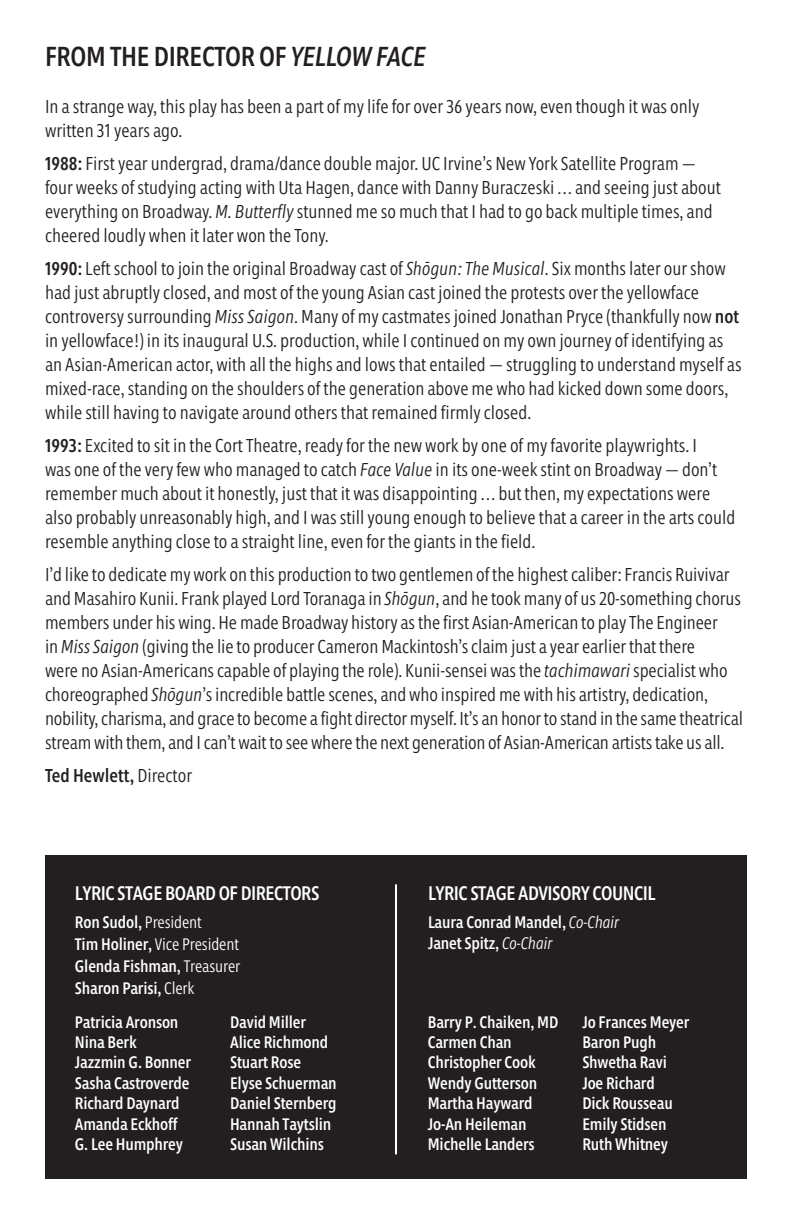
<style>
.page{position:relative;width:792px;height:1224px;background:#fff}
.page>*{position:absolute;margin:0;border:0;box-sizing:border-box;transform-origin:0 0}
.t1{font:500 condensed 28px "Morandi";letter-spacing:-.01em;color:#231f20}
.t2{font:500 condensed 20px "Morandi";letter-spacing:-.025em;color:#fff}
.t3{font:300 condensed 19px/24px "Morandi";color:#231f20}
.t4{font:500 condensed 19px "Morandi";color:#231f20}
.t5{font:500 condensed 17px/20.4px "Morandi";letter-spacing:-.01em;color:#fff}
.s1{font-style:italic}
.s2{font-weight:500}
.s3{font-weight:300}
.s4{font-weight:300;font-style:italic}
</style>
<div class="page">
<div style="left:45px;top:855px;width:702px;height:324px;background:#231f20"></div>
<hr style="left:395px;top:884px;width:2px;height:270px;background:#fff">
<h1 class="t1" style="left:45px;top:36px;width:383px">FROM THE DIRECTOR OF <span class="s1">YELLOW FACE</span></h1>
<p class="t3" style="left:45px;top:93px;width:656px">In a strange way, this play has been a part of my life for over 36 years now, even though it was only written 31 years ago.</p>
<p class="t3" style="left:45px;top:150px;width:677px"><span class="s2">1988:</span> First year undergrad, drama/dance double major. UC Irvine’s New York Satellite Program — four weeks of studying acting with Uta Hagen, dance with Danny Buraczeski … and seeing just about everything on Broadway. <span class="s1">M. Butterfly</span> stunned me so much that I had to go back multiple times, and cheered loudly when it later won the Tony.</p>
<p class="t3" style="left:45px;top:255px;width:698px"><span class="s2">1990:</span> Left school to join the original Broadway cast of <span class="s1">Shōgun: The Musical</span>. Six months later our show had just abruptly closed, and most of the young Asian cast joined the protests over the yellowface controversy surrounding <span class="s1">Miss Saigon</span>. Many of my castmates joined Jonathan Pryce (thankfully now <span class="s2">not </span>in yellowface!) in its inaugural U.S. production, while I continued on my own journey of identifying as an Asian-American actor, with all the highs and lows that entailed — struggling to understand myself as mixed-race, standing on the shoulders of the generation above me who had kicked down some doors, while still having to navigate around others that remained firmly closed.</p>
<p class="t3" style="left:45px;top:432px;width:692px"><span class="s2">1993:</span> Excited to sit in the Cort Theatre, ready for the new work by one of my favorite playwrights. I<br>was one of the very few who managed to catch <span class="s1">Face Value</span> in its one-week stint on Broadway — don’t remember much about it honestly, just that it was disappointing … but then, my expectations were also probably unreasonably high, and I was still young enough to believe that a career in the arts could resemble anything close to a straight line, even for the giants in the field.</p>
<p class="t3" style="left:45px;top:561px;width:700px">I’d like to dedicate my work on this production to two gentlemen of the highest caliber: Francis Ruivivar and Masahiro Kunii. Frank played Lord Toranaga in <span class="s1">Shōgun</span>, and he took many of us 20-something chorus members under his wing. He made Broadway history as the first Asian-American to play The Engineer<br>in <span class="s1">Miss Saigon</span> (giving the lie to producer Cameron Mackintosh’s claim just a year earlier that there<br>were no Asian-Americans capable of playing the role). Kunii-sensei was the <span class="s1">tachimawari</span> specialist who choreographed <span class="s1">Shōgun</span>’s incredible battle scenes, and who inspired me with his artistry, dedication, nobility, charisma, and grace to become a fight director myself. It’s an honor to stand in the same theatrical stream with them, and I can’t wait to see where the next generation of Asian-American artists take us all.</p>
<p class="t4" style="left:45px;top:761px;width:149px">Ted Hewlett, <span class="s3">Director</span></p>
<p class="t2" style="left:75px;top:878px;width:246px">LYRIC STAGE BOARD OF DIRECTORS</p>
<p class="t5" style="left:75px;top:910px;width:167px;line-height:21.8px">Ron Sudol, <span class="s3">President<br></span>Tim Holiner, <span class="s3">Vice President<br></span>Glenda Fishman, <span class="s3">Treasurer<br></span>Sharon Parisi, <span class="s3">Clerk</span></p>
<p class="t5" style="left:75px;top:1010px;width:118px">Patricia Aronson<br>Nina Berk<br>Jazzmin G. Bonner<br>Sasha Castroverde<br>Richard Daynard<br>Amanda Eckhoff<br>G. Lee Humphrey</p>
<p class="t5" style="left:230px;top:1010px;width:108px">David Miller<br>Alice Richmond<br>Stuart Rose<br>Elyse Schuerman<br>Daniel Sternberg<br>Hannah Taytslin<br>Susan Wilchins</p>
<p class="t2" style="left:428px;top:878px;width:229px">LYRIC STAGE ADVISORY COUNCIL</p>
<p class="t5" style="left:428px;top:911px;width:193px">Laura Conrad Mandel, <span class="s4">Co-Chair<br></span>Janet Spitz, <span class="s4">Co-Chair</span></p>
<p class="t5" style="left:428px;top:1010px;width:132px">Barry P. Chaiken, MD<br>Carmen Chan<br>Christopher Cook<br>Wendy Gutterson<br>Martha Hayward<br>Jo-An Heileman<br>Michelle Landers</p>
<p class="t5" style="left:582px;top:1010px;width:109px">Jo Frances Meyer<br>Baron Pugh<br>Shwetha Ravi<br>Joe Richard<br>Dick Rousseau<br>Emily Stidsen<br>Ruth Whitney</p>
</div>
